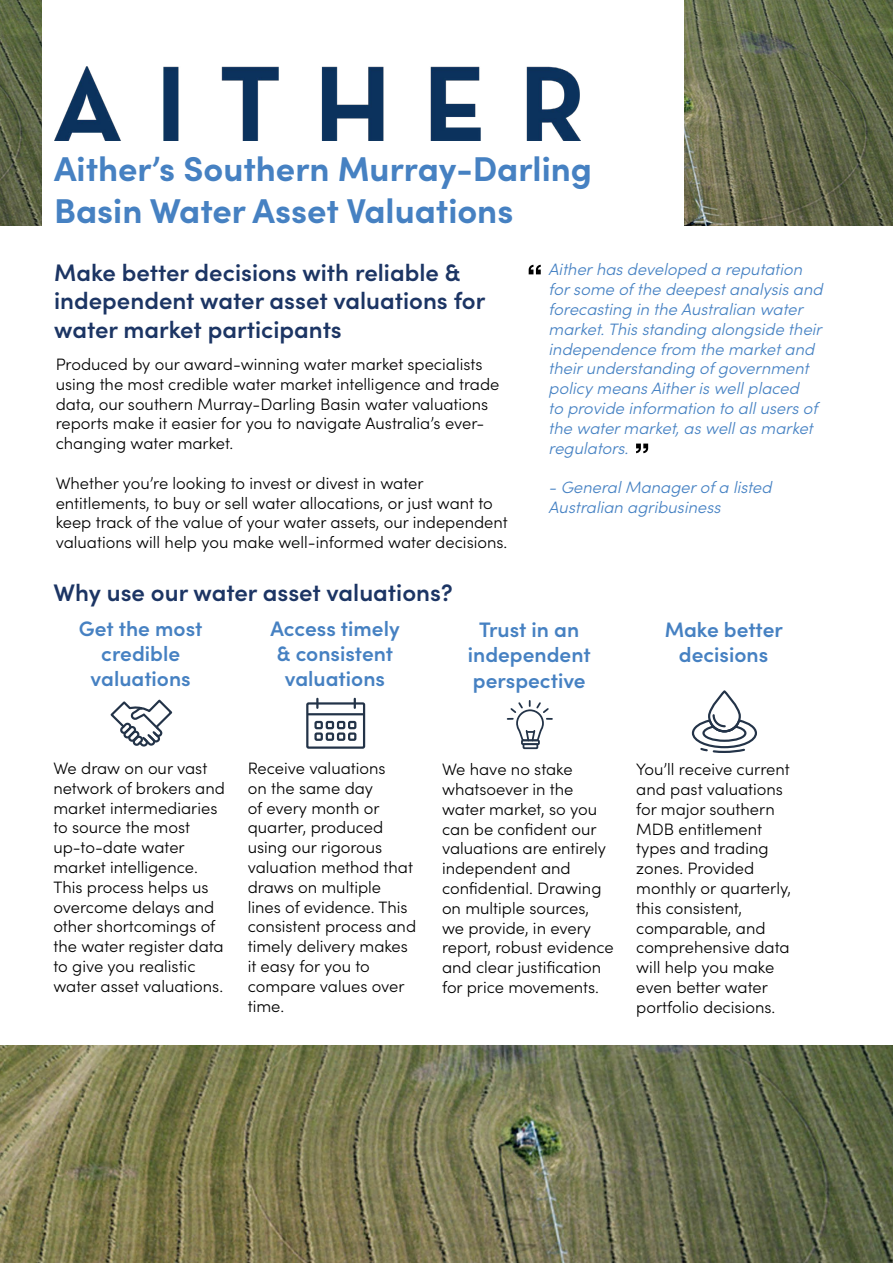
<style>
.page{position:relative;width:893px;height:1263px;background:#fff}
.page>*{position:absolute;margin:0;border:0;box-sizing:border-box;transform-origin:0 0}
.t1{font:700 34.5px/41.4px "Sofia Pro";color:#4681c2}
.t2{font:600 24px/28.8px "Sofia Pro";color:#1c3564}
.t3{font:600 21px/25.2px "Sofia Pro";color:#4681c2;text-align:center}
.t4{font:300 16.5px/19.8px "Sofia Pro";color:#000}
.t5{font:italic 300 16.5px/19.8px "Sofia Pro";color:#4581c3}
</style>
<div class="page">
<img style="left:54px;top:66px;width:526px;height:74px">
<svg style="left:110px;top:699px;width:63px;height:48px"></svg>
<svg style="left:508px;top:701px;width:44px;height:48px"></svg>
<div style="left:306px;top:702px;width:59px;height:47px;border:2px solid #233348"></div>
<hr style="left:308px;top:713px;width:56px;height:2px;background:#233348">
<svg style="left:316px;top:699px;width:2px;height:9px"></svg>
<svg style="left:354px;top:699px;width:2px;height:9px"></svg>
<div style="left:314px;top:721px;width:9px;height:8px;border:2px solid #233348"></div>
<div style="left:326px;top:721px;width:8px;height:8px;border:2px solid #233348"></div>
<div style="left:337px;top:721px;width:8px;height:8px;border:2px solid #233348"></div>
<div style="left:348px;top:721px;width:8px;height:8px;border:2px solid #233348"></div>
<div style="left:314px;top:732px;width:9px;height:9px;border:2px solid #233348"></div>
<div style="left:326px;top:732px;width:8px;height:9px;border:2px solid #233348"></div>
<div style="left:337px;top:732px;width:8px;height:9px;border:2px solid #233348"></div>
<div style="left:348px;top:732px;width:8px;height:9px;border:2px solid #233348"></div>
<div style="left:708px;top:690px;width:33px;height:42px;border:2px solid #233348;border-radius:15px"></div>
<svg style="left:691px;top:713px;width:66px;height:40px"></svg>
<svg style="left:529px;top:265px;width:12px;height:9px"></svg>
<svg style="left:636px;top:444px;width:12px;height:9px"></svg>
<img style="left:684px;top:0;width:209px;height:225px">
<img style="left:0;top:0;width:41px;height:225px">
<img style="left:0;top:1045px;width:893px;height:218px">
<h1 class="t1" style="left:54px;top:146px;width:539px">Aither’s Southern Murray-Darling<br>Basin Water Asset Valuations</h1>
<h2 class="t2" style="left:54px;top:256px;width:433px">Make better decisions with reliable &amp; independent water asset valuations for water market participants</h2>
<p class="t4" style="left:56px;top:353px;width:445px">Produced by our award-winning water market specialists using the most credible water market intelligence and trade data, our southern Murray-Darling Basin water valuations reports make it easier for you to navigate Australia’s ever&shy;changing water market.</p>
<p class="t4" style="left:56px;top:472px;width:454px">Whether you’re looking to invest or divest in water entitlements, to buy or sell water allocations, or just want to keep track of the value of your water assets, our independent valuations will help you make well-informed water decisions.</p>
<p class="t5" style="left:549px;top:259px;width:275px">Aither has developed a reputation for some of the deepest analysis and forecasting in the Australian water market. This standing alongside their independence from the market and their understanding of government policy means Aither is well placed<br>to provide information to all users of the water market, as well as market regulators.</p>
<p class="t5" style="left:549px;top:477px;width:225px">- General Manager of a listed<br>Australian agribusiness</p>
<h2 class="t2" style="left:54px;top:577px;width:400px">Why use our water asset valuations?</h2>
<p class="t3" style="left:79px;top:614px;width:125px">Get the most credible valuations</p>
<p class="t3" style="left:468px;top:616px;width:124px">Trust in an independent perspective</p>
<p class="t3" style="left:270px;top:614px;width:131px">Access timely &amp; consistent valuations</p>
<p class="t3" style="left:665px;top:616px;width:120px">Make better decisions</p>
<p class="t4" style="left:53px;top:757px;width:173px">We draw on our vast network of brokers and market intermediaries to source the most up-to-date water market intelligence.<br>This process helps us overcome delays and other shortcomings of the water register data to give you realistic water asset valuations.</p>
<p class="t4" style="left:442px;top:759px;width:173px">We have no stake whatsoever in the water market, so you can be confident our valuations are entirely independent and confidential. Drawing on multiple sources, we provide, in every report, robust evidence and clear justification for price movements.</p>
<p class="t4" style="left:248px;top:757px;width:170px">Receive valuations<br>on the same day<br>of every month or quarter, produced using our rigorous valuation method that draws on multiple lines of evidence. This consistent process and timely delivery makes it easy for you to compare values over time.</p>
<p class="t4" style="left:636px;top:759px;width:156px">You’ll receive current and past valuations for major southern<br>MDB entitlement types and trading zones. Provided monthly or quarterly, this consistent, comparable, and comprehensive data will help you make even better water portfolio decisions.</p>
</div>
